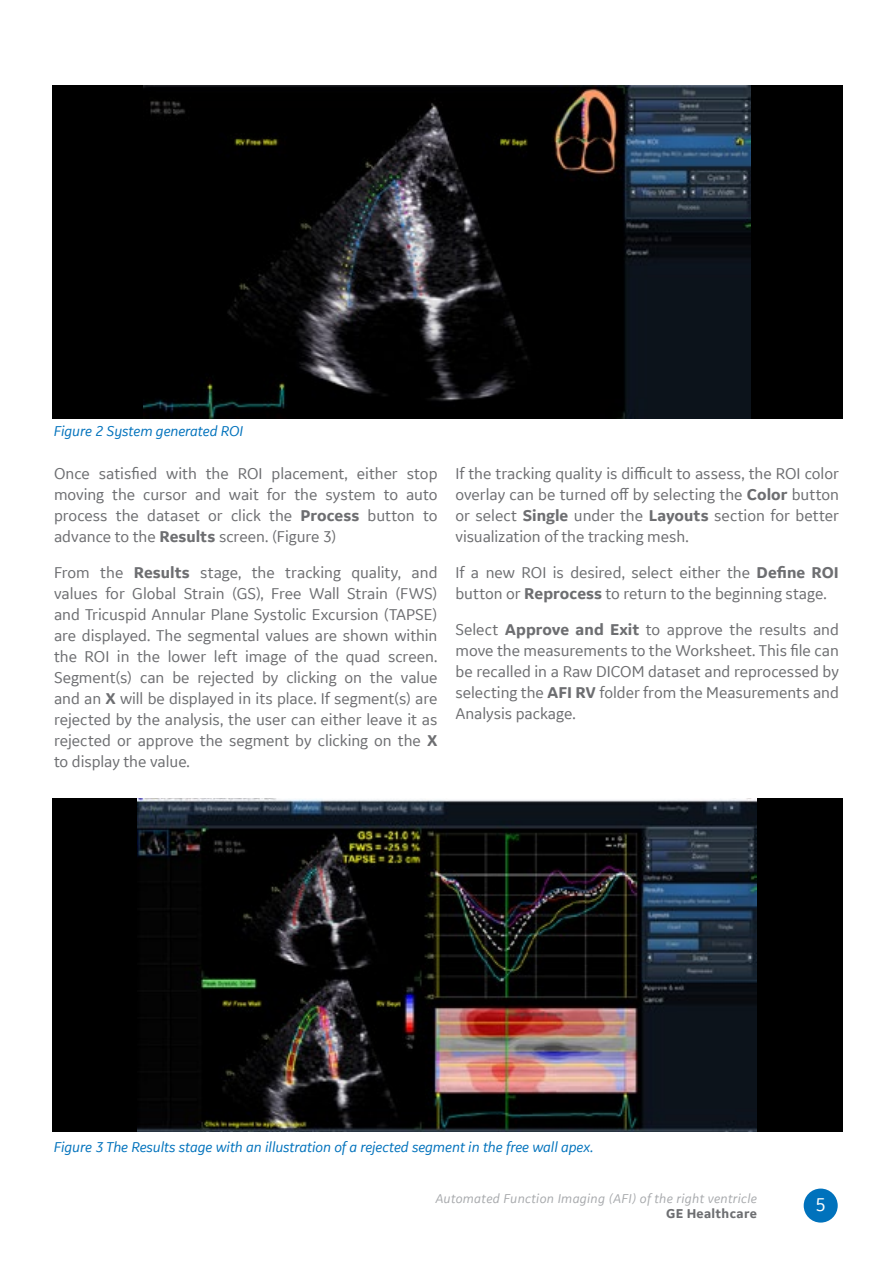
<style>
.page{position:relative;width:893px;height:1263px;background:#fff}
.page>*{position:absolute;margin:0;border:0;box-sizing:border-box;transform-origin:0 0}
.t1{font:19.5px "GE Inspira Sans";color:#fff}
.t2{font:16.5px/21px "GE Inspira Sans";color:#6d6e71;text-align:justify}
.t3{font:italic 15px "GE Inspira Sans";letter-spacing:-.005em;color:#0072bc}
.t4{font:italic 13.5px "GE Inspira Sans";letter-spacing:.02em;color:#a7a9ac}
.t5{font:700 13.5px "GE Inspira Sans";letter-spacing:.02em;color:#6d6e71}
.s1{font-weight:700}
</style>
<div class="page">
<div style="left:804px;top:1188px;width:34px;height:34px;background:#0072bc;border-radius:50%"></div>
<div style="left:52px;top:85px;width:790px;height:333px;background:#000"></div>
<img style="left:144px;top:85px;width:606px;height:333px">
<div style="left:52px;top:799px;width:790px;height:333px;background:#000"></div>
<img style="left:137px;top:799px;width:620px;height:333px">
<p class="t3" style="left:54px;top:421px;width:191px">Figure 2 System generated ROI</p>
<p class="t2" style="left:54px;top:462px;width:385px">Once satisfied with the ROI placement, either stop moving the cursor and wait for the system to auto process the dataset or click the <span class="s1">Process</span> button to advance to the <span class="s1">Results</span> screen. (Figure 3)</p>
<p class="t2" style="left:54px;top:561px;width:385px">From the <span class="s1">Results</span> stage, the tracking quality, and values for Global Strain (GS), Free Wall Strain (FWS) and Tricuspid Annular Plane Systolic Excursion (TAPSE) are displayed. The segmental values are shown within the ROI in the lower left image of the quad screen.<br>Segment(s) can be rejected by clicking on the value and an <span class="s1">X</span> will be displayed in its place. If segment(s) are rejected by the analysis, the user can either leave it as rejected or approve the segment by clicking on the <span class="s1">X </span>to display the value.</p>
<p class="t2" style="left:455px;top:462px;width:385px">If the tracking quality is difficult to assess, the ROI color overlay can be turned off by selecting the <span class="s1">Color</span> button or select <span class="s1">Single</span> under the <span class="s1">Layouts</span> section for better visualization of the tracking mesh.</p>
<p class="t2" style="left:455px;top:561px;width:385px">If a new ROI is desired, select either the <span class="s1">Define ROI </span>button or <span class="s1">Reprocess</span> to return to the beginning stage.</p>
<p class="t2" style="left:455px;top:618px;width:385px">Select <span class="s1">Approve and Exit</span> to approve the results and move the measurements to the Worksheet. This file can be recalled in a Raw DICOM dataset and reprocessed by selecting the <span class="s1">AFI RV</span> folder from the Measurements and Analysis package.</p>
<p class="t3" style="left:54px;top:1138px;width:541px">Figure 3 The Results stage with an illustration of a rejected segment in the free wall apex.</p>
<p class="t4" style="left:435px;top:1190px;width:323px">Automated Function Imaging (AFI) of the right ventricle</p>
<p class="t5" style="left:666px;top:1205px;width:92px">GE Healthcare</p>
<p class="t1" style="left:815px;top:1192px;width:12px">5</p>
</div>
